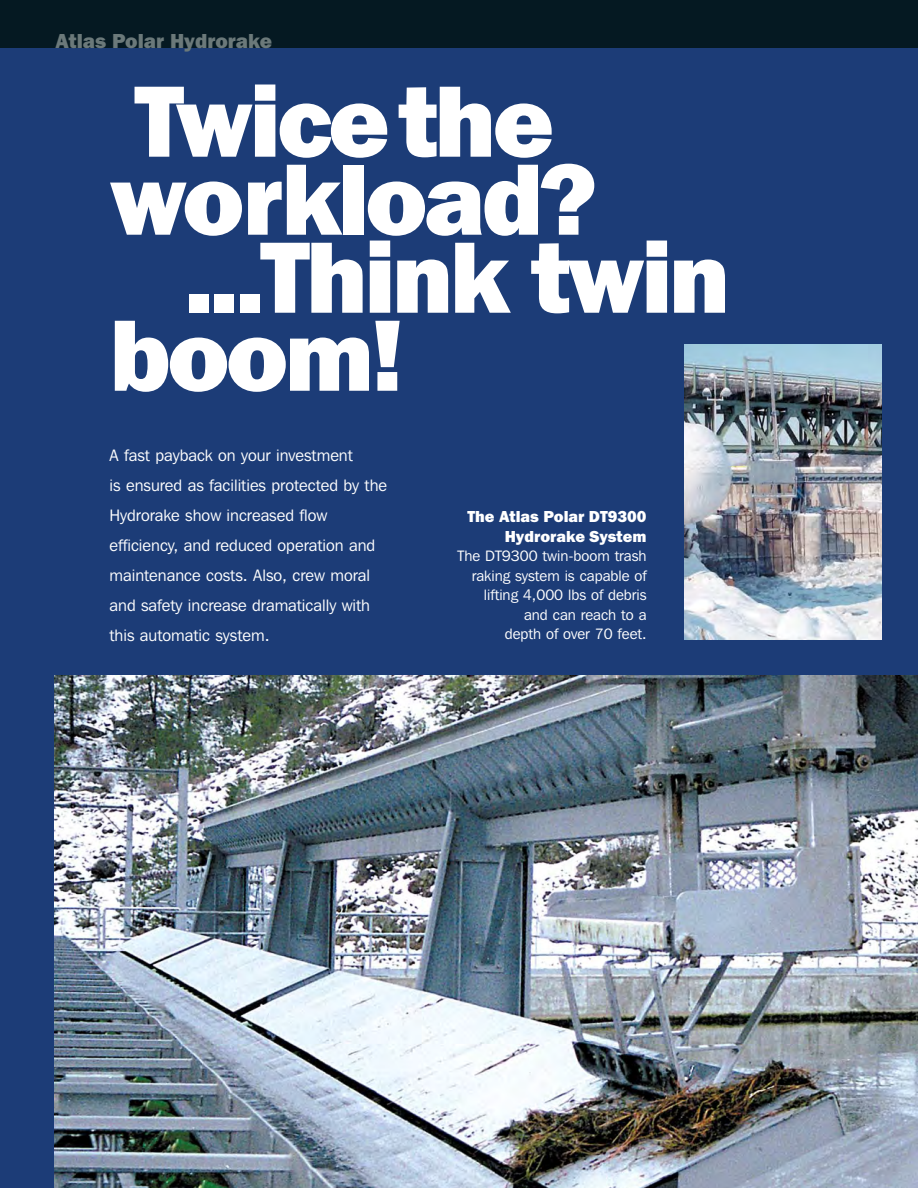
<style>
.page{position:relative;width:918px;height:1188px;background:#1c3c77}
.page>*{position:absolute;margin:0;border:0;box-sizing:border-box;transform-origin:0 0}
.t1{font:800 105px "Franklin Gothic";letter-spacing:-.035em;color:#fff}
.t2{font:800 21px "Franklin Gothic";color:#6b797a}
.t3{font:16.5px/30px "Franklin Gothic IT Cby BT";color:#fff}
.t4{font:800 16.5px/19.5px "Franklin Gothic";color:#fff;text-align:right}
.t5{font:15px/19.5px "Franklin Gothic IT Cby BT";color:#fff;text-align:right}
</style>
<div class="page">
<img style="left:54px;top:676px;width:864px;height:512px">
<img style="left:684px;top:344px;width:197px;height:295px">
<div style="left:0;top:0;width:918px;height:47px;background:#051922"></div>
<p class="t2" style="left:56px;top:33px;width:218px">Atlas Polar Hydrorake</p>
<h1 class="t1" style="left:135px;top:85px;width:421px">Twicethe</h1>
<h1 class="t1" style="left:109px;top:163px;width:489px">workload?</h1>
<h1 class="t1" style="left:185px;top:241px;width:547px">...Think twin</h1>
<h1 class="t1" style="left:109px;top:319px;width:296px">boom!</h1>
<p class="t3" style="left:110px;top:441px;width:279px">A fast payback on your investment<br>is ensured as facilities protected by the Hydrorake show increased flow efficiency, and reduced operation and maintenance costs. Also, crew moral and safety increase dramatically with this automatic system.</p>
<p class="t4" style="left:467px;top:508px;width:181px">The Atlas Polar DT9300<br>Hydrorake System</p>
<p class="t5" style="left:458px;top:548px;width:191px">The DT9300 twin-boom trash raking system is capable of lifting 4,000 lbs of debris and can reach to a<br>depth of over 70 feet.</p>
</div>
